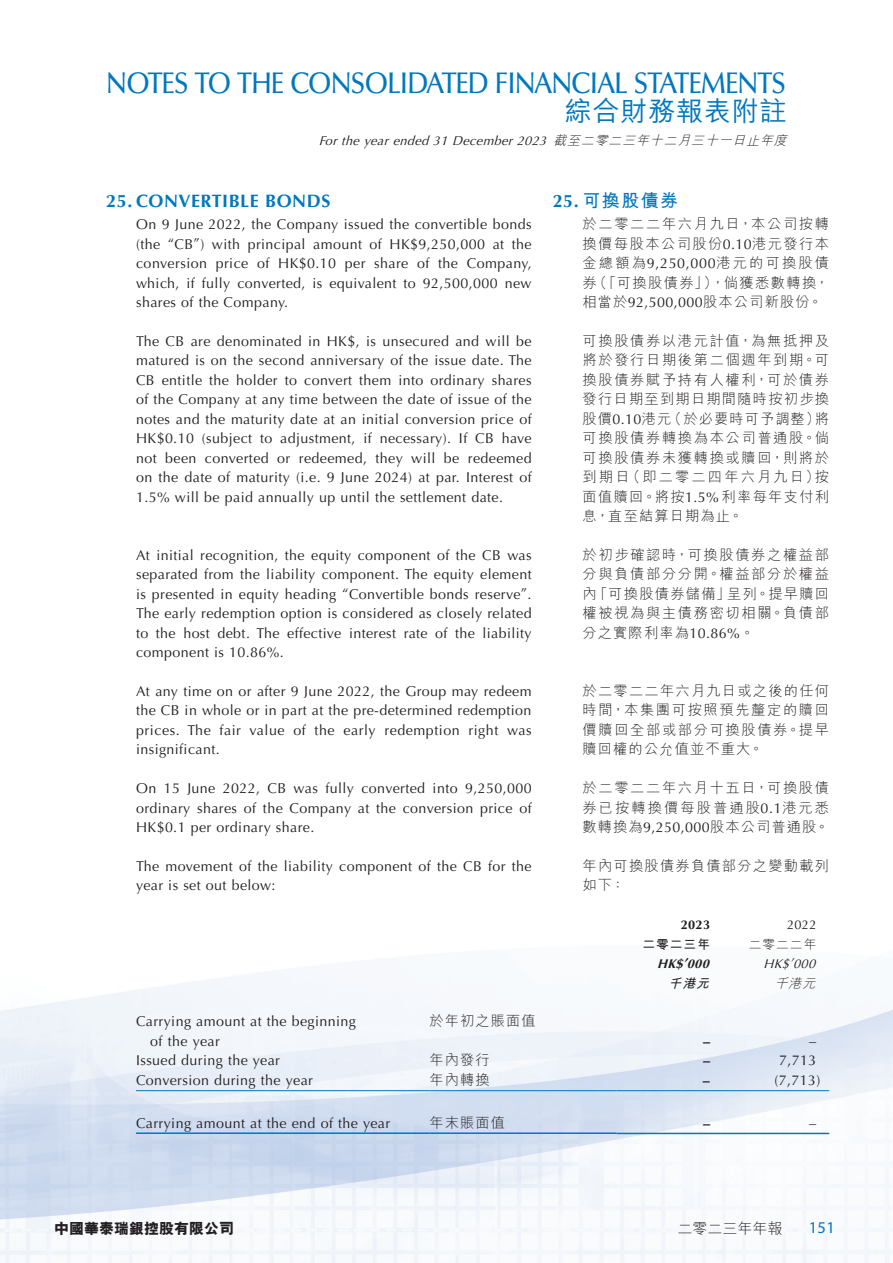
<style>
.page{position:relative;width:893px;height:1263px;background:#fff}
.page>*{position:absolute;margin:0;border:0;box-sizing:border-box;transform-origin:0 0}
.t1{font:500 30px "Optima LT Std";letter-spacing:-.045em;color:#0077be;scale:.9 1}
.t2{font:500 27px "M Hei HK";letter-spacing:.03em;color:#0077be}
.t3{font:700 18px "Optima LT Std";letter-spacing:.03em;color:#0077be}
.t4{font:700 18px "M Hei HK";letter-spacing:.08em;color:#0077be}
.t5{font:16.5px "Myriad Pro";color:#0077be}
.t6{font:800 15px "M Hei HK";color:#231f20}
.t7{font:300 15px "M Hei HK";color:#231f20}
.t8{font:14.25px/19.5px "Optima LT Std";letter-spacing:.03em;color:#231f20;text-align:justify}
.t9{font:300 14.25px/19.5px "M Hei HK";letter-spacing:.1em;color:#231f20;text-align:justify}
.t10{font:300 14.25px "M Hei HK";letter-spacing:.08em;color:#231f20}
.t11{font:700 14.25px "Optima LT Std";color:#231f20}
.t12{font:italic 12.75px "Optima LT Std";color:#231f20}
.t13{font:italic 700 12.75px "Optima LT Std";color:#231f20}
.t14{font:700 12.75px "M Hei HK";letter-spacing:.08em;color:#231f20}
.t15{font:300 12.75px "M Hei HK";letter-spacing:.08em;color:#231f20}
.t16{font:700 12.75px "Optima LT Std";color:#231f20}
.t17{font:12.75px "Optima LT Std";color:#231f20}
.t18{font:italic 700 12.75px "M Hei HK";color:#231f20}
.t19{font:italic 300 12.75px "M Hei HK";color:#231f20}
.s1{font-family:"M Hei HK";font-weight:300}
.s2{font-family:"Optima LT Std"}
.s3{font-family:"Optima LT Std";font-weight:400}
</style>
<div class="page">
<hr style="left:136px;top:1090px;width:293px;height:1px;background:#0077be">
<hr style="left:429px;top:1090px;width:188px;height:1px;background:#0077be">
<hr style="left:617px;top:1090px;width:106px;height:1px;background:#0077be">
<hr style="left:723px;top:1090px;width:106px;height:1px;background:#0077be">
<hr style="left:136px;top:1132px;width:293px;height:2px;background:#0077be">
<hr style="left:429px;top:1132px;width:188px;height:2px;background:#0077be">
<hr style="left:617px;top:1133px;width:106px;height:1px;background:#0077be">
<hr style="left:723px;top:1133px;width:106px;height:1px;background:#0077be">
<h1 class="t1" style="left:106px;top:66px;width:757px">NOTES TO THE CONSOLIDATED FINANCIAL STATEMENTS</h1>
<h2 class="t2" style="left:565px;top:91px;width:223px">綜合財務報表附註</h2>
<p class="t12" style="left:319px;top:134px;width:473px">Fortheyearended 31 December2023 <span class="s1">截至二零二三年十二月三十一日止年度</span></p>
<p class="t3" style="left:106px;top:191px;width:226px">25. CONVERTIBLE BONDS</p>
<p class="t8" style="left:136px;top:215px;width:397px">On 9 June 2022, the Company issued the convertible bonds (the “CB”) with principal amount of HK$9,250,000 at the conversion price of HK$0.10 per share of the Company, which, if fully converted, is equivalent to 92,500,000 new shares of the Company.</p>
<p class="t8" style="left:136px;top:331px;width:397px">The CB are denominated in HK$, is unsecured and will be matured is on the second anniversary of the issue date. The CB entitle the holder to convert them into ordinary shares of the Company at any time between the date of issue of the notes and the maturity date at an initial conversion price of HK$0.10 (subject to adjustment, if necessary). If CB have not been converted or redeemed, they will be redeemed on the date of maturity (i.e. 9 June 2024) at par. Interest of 1.5% will be paid annually up until the settlement date.</p>
<p class="t8" style="left:136px;top:545px;width:397px">At initial recognition, the equity component of the CB was separated from the liability component. The equity element is presented in equity heading “Convertible bonds reserve”.<br>The early redemption option is considered as closely related to the host debt. The effective interest rate of the liability component is 10.86%.</p>
<p class="t8" style="left:136px;top:681px;width:397px">At any time on or after 9 June 2022, the Group may redeem the CB in whole or in part at the pre-determined redemption prices. The fair value of the early redemption right was insignificant.</p>
<p class="t8" style="left:136px;top:779px;width:397px">On 15 June 2022, CB was fully converted into 9,250,000 ordinary shares of the Company at the conversion price of HK$0.1 per ordinary share.</p>
<p class="t8" style="left:136px;top:856px;width:397px">The movement of the liability component of the CB for the year is set out below:</p>
<p class="t8" style="left:150px;top:1012px;width:207px;text-indent:-14px">Carrying amount at the beginning of the year</p>
<p class="t10" style="left:429px;top:1014px;width:108px">於年初之賬面值</p>
<p class="t4" style="left:553px;top:188px;width:127px"><span class="s2">25.</span> 可換股債券</p>
<p class="t9" style="left:583px;top:214px;width:248px">於二零二二年六月九日，本公司按轉換價每股本公司股份<span class="s3">0.10</span>港元發行本金總額為<span class="s3">9,250,000</span>港元的可換股債券（「可換股債券」），倘獲悉數轉換，相當於<span class="s3">92,500,000</span>股本公司新股份。</p>
<p class="t9" style="left:583px;top:330px;width:248px">可換股債券以港元計值，為無抵押及將於發行日期後第二個週年到期。可換股債券賦予持有人權利，可於債券發行日期至到期日期間隨時按初步換股價<span class="s3">0.10</span>港元（於必要時可予調整）將可換股債券轉換為本公司普通股。倘可換股債券未獲轉換或贖回，則將於到期日（即二零二四年六月九日）按面值贖回。將按<span class="s3">1.5%</span>利率每年支付利息，直至結算日期為止。</p>
<p class="t9" style="left:583px;top:545px;width:248px">於初步確認時，可換股債券之權益部分與負債部分分開。權益部分於權益內「可換股債券儲備」呈列。提早贖回權被視為與主債務密切相關。負債部分之實際利率為<span class="s3">10.86%</span>。</p>
<p class="t9" style="left:583px;top:681px;width:248px">於二零二二年六月九日或之後的任何時間，本集團可按照預先釐定的贖回價贖回全部或部分可換股債券。提早贖回權的公允值並不重大。</p>
<p class="t9" style="left:583px;top:778px;width:248px">於二零二二年六月十五日，可換股債券已按轉換價每股普通股<span class="s3">0.1</span>港元悉數轉換為<span class="s3">9,250,000</span>股本公司普通股。</p>
<p class="t9" style="left:583px;top:855px;width:248px">年內可換股債券負債部分之變動載列如下：</p>
<p class="t16" style="left:681px;top:917px;width:31px">2023</p>
<p class="t17" style="left:787px;top:917px;width:31px">2022</p>
<p class="t14" style="left:642px;top:935px;width:69px">二零二三年</p>
<p class="t15" style="left:749px;top:937px;width:69px">二零二二年</p>
<p class="t13" style="left:657px;top:956px;width:57px">HK$’000</p>
<p class="t12" style="left:763px;top:956px;width:57px">HK$’000</p>
<p class="t18" style="left:669px;top:974px;width:46px">千港元</p>
<p class="t19" style="left:775px;top:976px;width:45px">千港元</p>
<p class="t11" style="left:703px;top:1033px;width:9px">–</p>
<p class="t8" style="left:809px;top:1031px;width:9px">–</p>
<p class="t8" style="left:136px;top:1051px;width:145px">Issued during the year</p>
<p class="t9" style="left:429px;top:1050px;width:62px">年內發行</p>
<p class="t11" style="left:703px;top:1052px;width:9px">–</p>
<p class="t8" style="left:779px;top:1051px;width:39px">7,713</p>
<p class="t8" style="left:136px;top:1070px;width:178px">Conversion during the year</p>
<p class="t9" style="left:429px;top:1070px;width:62px">年內轉換</p>
<p class="t11" style="left:703px;top:1072px;width:9px">–</p>
<p class="t8" style="left:774px;top:1070px;width:47px">(7,713)</p>
<p class="t8" style="left:136px;top:1113px;width:256px">Carrying amount at the end of the year</p>
<p class="t9" style="left:429px;top:1113px;width:77px">年末賬面值</p>
<p class="t11" style="left:703px;top:1115px;width:9px">–</p>
<p class="t8" style="left:809px;top:1113px;width:9px">–</p>
<p class="t6" style="left:54px;top:1221px;width:181px">中國華泰瑞銀控股有限公司</p>
<p class="t7" style="left:677px;top:1221px;width:106px">二零二三年年報</p>
<p class="t5" style="left:809px;top:1217px;width:28px">151</p>
</div>
